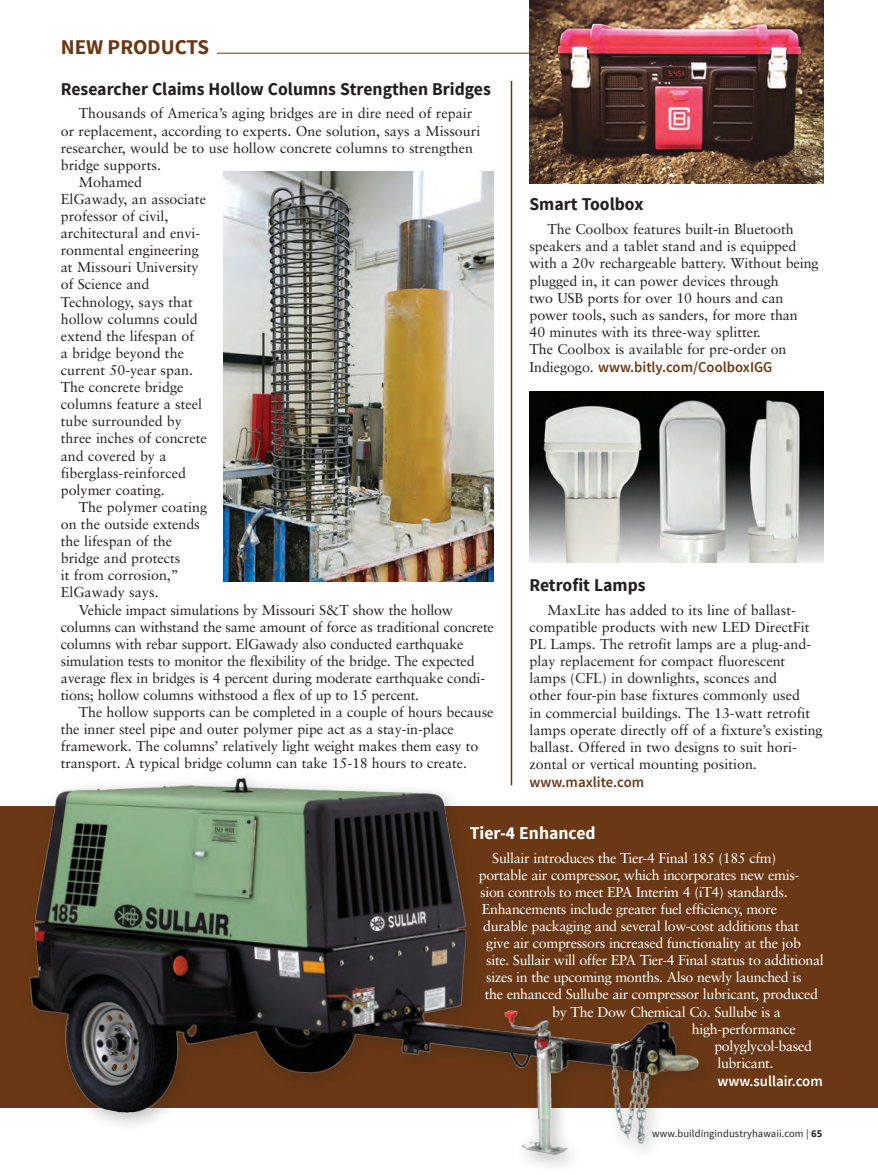
<style>
.page{position:relative;width:878px;height:1175px;background:#fff}
.page>*{position:absolute;margin:0;border:0;box-sizing:border-box;transform-origin:0 0}
.t1{font:700 21px "Source Sans Pro";color:#6a3814}
.t2{font:700 18px "Source Sans Pro";color:#231f20}
.t3{font:700 18px "Source Sans Pro";color:#fff}
.t4{font:600 15px "Source Sans Pro";color:#6a3814}
.t5{font:600 15px "Source Sans Pro";color:#fff}
.t6{font:14.25px/17.1px "Sabon";color:#231f20}
.t7{font:14.25px "Sabon";letter-spacing:-.025em;color:#fff}
.t8{font:10.5px "Source Sans Pro";letter-spacing:.01em;color:#231f20}
.s1{font-family:"Sabon";font-weight:400;font-size:14.25px;color:#231f20}
.s2{font-weight:700}
</style>
<div class="page">
<div style="left:0;top:805px;width:878px;height:302px;background:#6a3814"></div>
<hr style="left:217px;top:53px;width:326px;height:1px;background:#6a3814">
<img style="left:13px;top:751px;width:696px;height:415px">
<hr style="left:510px;top:81px;width:2px;height:704px;background:#6a3814">
<img style="left:223px;top:171px;width:271px;height:410px">
<img style="left:529px;top:0;width:295px;height:183px">
<img style="left:529px;top:392px;width:295px;height:171px">
<h1 class="t1" style="left:61px;top:34px;width:150px">NEW PRODUCTS</h1>
<p class="t2" style="left:61px;top:77px;width:431px">Researcher Claims Hollow Columns Strengthen Bridges</p>
<p class="t6" style="left:79px;top:105px;width:395px">Thousands of America’s aging bridges are in dire need of repair</p>
<p class="t6" style="left:61px;top:122px;width:421px">or replacement, according to experts. One solution, says a Missouri</p>
<p class="t6" style="left:61px;top:139px;width:414px">researcher, would be to use hollow concrete columns to strengthen</p>
<p class="t6" style="left:61px;top:156px;width:102px">bridge supports.</p>
<p class="t6" style="left:79px;top:173px;width:65px">Mohamed</p>
<p class="t6" style="left:61px;top:190px;width:147px">ElGawady, an associate</p>
<p class="t6" style="left:61px;top:207px;width:109px">professor of civil,</p>
<p class="t6" style="left:61px;top:224px;width:141px">architectural and envi-</p>
<p class="t6" style="left:61px;top:241px;width:140px">ronmental engineering</p>
<p class="t6" style="left:61px;top:259px;width:139px">at Missouri University</p>
<p class="t6" style="left:61px;top:276px;width:90px">of Science and</p>
<p class="t6" style="left:61px;top:293px;width:134px">Technology, says that</p>
<p class="t6" style="left:61px;top:310px;width:139px">hollow columns could</p>
<p class="t6" style="left:61px;top:327px;width:135px">extend the lifespan of</p>
<p class="t6" style="left:61px;top:344px;width:125px">a bridge beyond the</p>
<p class="t6" style="left:61px;top:361px;width:134px">current 50-year span.</p>
<p class="t6" style="left:61px;top:378px;width:124px">The concrete bridge</p>
<p class="t6" style="left:61px;top:395px;width:143px">columns feature a steel</p>
<p class="t6" style="left:61px;top:412px;width:123px">tube surrounded by</p>
<p class="t6" style="left:61px;top:430px;width:148px">three inches of concrete</p>
<p class="t6" style="left:61px;top:447px;width:107px">and covered by a</p>
<p class="t6" style="left:61px;top:464px;width:127px">fiberglass-reinforced</p>
<p class="t6" style="left:61px;top:481px;width:106px">polymer coating.</p>
<p class="t6" style="left:79px;top:498px;width:130px">The polymer coating</p>
<p class="t6" style="left:61px;top:515px;width:140px">on the outside extends</p>
<p class="t6" style="left:61px;top:532px;width:113px">the lifespan of the</p>
<p class="t6" style="left:61px;top:549px;width:121px">bridge and protects</p>
<p class="t6" style="left:61px;top:566px;width:119px">it from corrosion,”</p>
<p class="t6" style="left:61px;top:583px;width:99px">ElGawady says.</p>
<p class="t6" style="left:79px;top:601px;width:376px">Vehicle impact simulations by Missouri S&amp;T show the hollow</p>
<p class="t6" style="left:61px;top:618px;width:434px">columns can withstand the same amount of force as traditional concrete</p>
<p class="t6" style="left:61px;top:635px;width:404px">columns with rebar support. ElGawady also conducted earthquake</p>
<p class="t6" style="left:61px;top:652px;width:415px">simulation tests to monitor the flexibility of the bridge. The expected</p>
<p class="t6" style="left:61px;top:669px;width:426px">average flex in bridges is 4 percent during moderate earthquake condi-</p>
<p class="t6" style="left:61px;top:686px;width:360px">tions; hollow columns withstood a flex of up to 15 percent.</p>
<p class="t6" style="left:79px;top:703px;width:416px">The hollow supports can be completed in a couple of hours because</p>
<p class="t6" style="left:61px;top:720px;width:394px">the inner steel pipe and outer polymer pipe act as a stay-in-place</p>
<p class="t6" style="left:61px;top:737px;width:419px">framework. The columns’ relatively light weight makes them easy to</p>
<p class="t6" style="left:61px;top:754px;width:408px">transport. A typical bridge column can take 15-18 hours to create.</p>
<p class="t2" style="left:529px;top:193px;width:115px">Smart Toolbox</p>
<p class="t6" style="left:529px;top:220px;width:291px;text-indent:18px">The Coolbox features built-in Bluetooth speakers and a tablet stand and is equipped with a 20v rechargeable battery. Without being plugged in, it can power devices through<br>two USB ports for over 10 hours and can power tools, such as sanders, for more than<br>40 minutes with its three-way splitter.<br>The Coolbox is available for pre-order on</p>
<p class="t4" style="left:529px;top:357px;width:244px"><span class="s1">Indiegogo.</span> www.bitly.com/CoolboxIGG</p>
<p class="t2" style="left:529px;top:573px;width:118px">Retrofit Lamps</p>
<p class="t6" style="left:529px;top:601px;width:295px;text-indent:18px">MaxLite has added to its line of ballast&shy;compatible products with new LED DirectFit PL Lamps. The retrofit lamps are a plug-and&shy;play replacement for compact fluorescent lamps (CFL) in downlights, sconces and<br>other four-pin base fixtures commonly used<br>in commercial buildings. The 13-watt retrofit lamps operate directly off of a fixture’s existing ballast. Offered in two designs to suit hori&shy;zontal or vertical mounting position.</p>
<p class="t4" style="left:529px;top:772px;width:116px">www.maxlite.com</p>
<p class="t3" style="left:470px;top:821px;width:127px">Tier-4 Enhanced</p>
<p class="t7" style="left:492px;top:849px;width:285px">Sullair introduces the Tier-4 Final 185 (185 cfm)</p>
<p class="t7" style="left:478px;top:866px;width:322px">portable air compressor, which incorporates new emis-</p>
<p class="t7" style="left:480px;top:883px;width:309px">sion controls to meet EPA Interim 4 (iT4) standards.</p>
<p class="t7" style="left:481px;top:900px;width:297px">Enhancements include greater fuel efficiency, more</p>
<p class="t7" style="left:483px;top:917px;width:317px">durable packaging and several low-cost additions that</p>
<p class="t7" style="left:486px;top:934px;width:316px">give air compressors increased functionality at the job</p>
<p class="t7" style="left:486px;top:951px;width:339px">site. Sullair will offer EPA Tier-4 Final status to additional</p>
<p class="t7" style="left:486px;top:968px;width:317px">sizes in the upcoming months. Also newly launched is</p>
<p class="t7" style="left:484px;top:986px;width:335px">the enhanced Sullube air compressor lubricant, produced</p>
<p class="t7" style="left:552px;top:1003px;width:230px">by The Dow Chemical Co. Sullube is a</p>
<p class="t7" style="left:691px;top:1020px;width:105px">high-performance</p>
<p class="t7" style="left:714px;top:1037px;width:99px">polyglycol-based</p>
<p class="t7" style="left:717px;top:1054px;width:58px">lubricant.</p>
<p class="t5" style="left:717px;top:1071px;width:107px">www.sullair.com</p>
<p class="t8" style="left:652px;top:1126px;width:172px">www.buildingindustryhawaii.com | <span class="s2">65</span></p>
</div>
